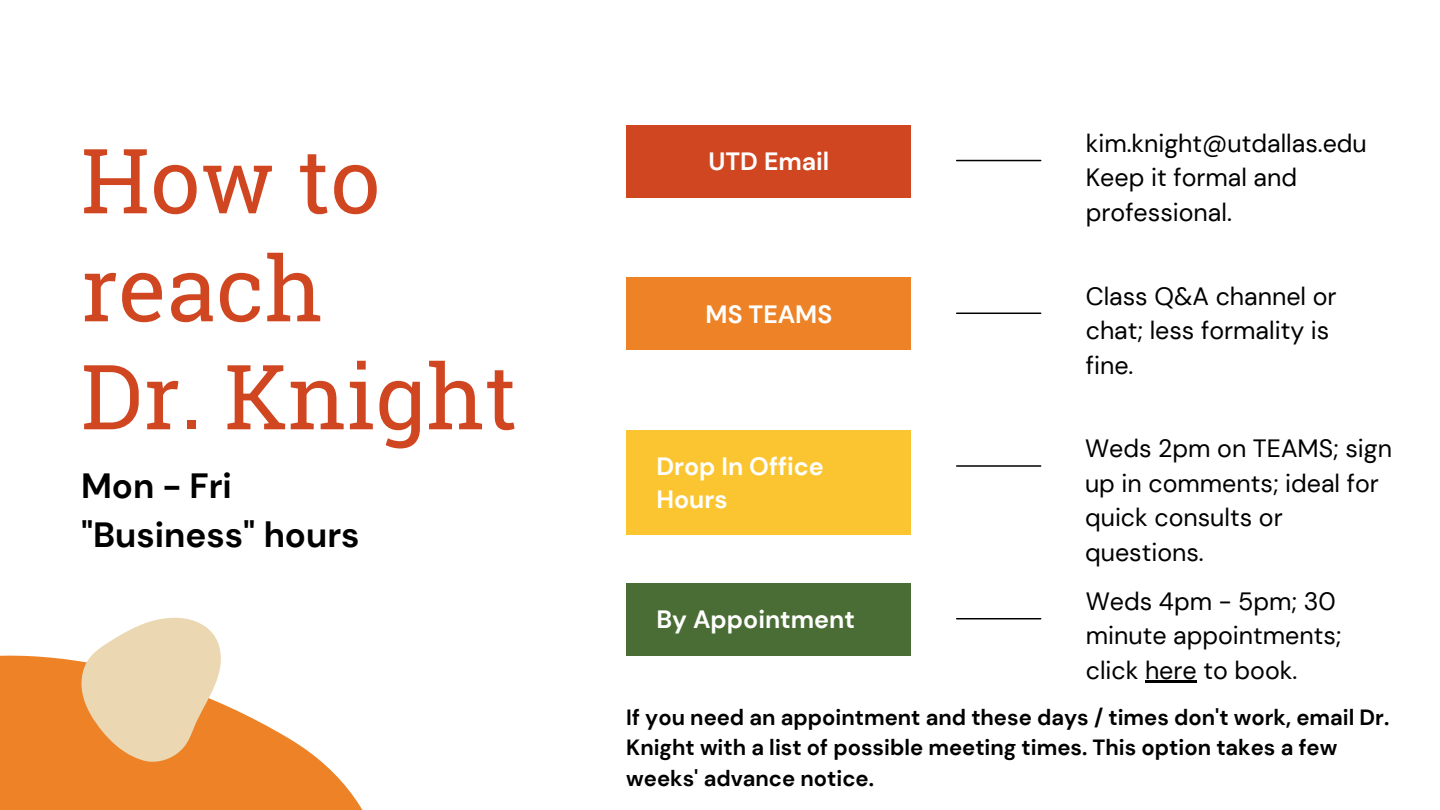
<style>
.page{position:relative;width:1440px;height:810px;background:#fff}
.page>*{position:absolute;margin:0;border:0;box-sizing:border-box;transform-origin:0 0}
.t1{font:90px/108px "Roboto Slab";color:#d04621}
.t2{font:700 35px/48.8px "DM Sans";color:#000}
.t3{font:25px/34.5px "DM Sans";color:#000}
.t4{font:700 25px/32.2px "DM Sans";color:#fff}
.t5{font:700 22px/30.8px "DM Sans";color:#000}
</style>
<div class="page">
<div style="left:626px;top:125px;width:285px;height:73px;background:#d04621"></div>
<hr style="left:957px;top:160px;width:84px;height:1px;background:#000">
<div style="left:626px;top:278px;width:285px;height:72px;background:#ed8227"></div>
<hr style="left:957px;top:313px;width:84px;height:1px;background:#000">
<div style="left:626px;top:583px;width:285px;height:73px;background:#4a6d35"></div>
<hr style="left:957px;top:465px;width:84px;height:2px;background:#000">
<div style="left:626px;top:430px;width:285px;height:105px;background:#fbc532"></div>
<hr style="left:1145px;top:680px;width:52px;height:3px;background:#000">
<hr style="left:957px;top:618px;width:84px;height:1px;background:#000">
<svg style="left:0;top:655px;width:363px;height:155px;fill:#ed8227"></svg>
<svg style="left:81px;top:617px;width:141px;height:145px;background:#edcca1"></svg>
<h1 class="t1" style="left:81px;top:124px;width:438px">How to reach<br>Dr. Knight</h1>
<p class="t4" style="left:709px;top:145px;width:122px">UTD Email</p>
<p class="t4" style="left:706px;top:298px;width:128px">MS TEAMS</p>
<h2 class="t2" style="left:81px;top:461px;width:280px">Mon - Fri "Business" hours</h2>
<p class="t4" style="left:656px;top:451px;width:169px">Drop In Office<br>Hours</p>
<p class="t4" style="left:656px;top:603px;width:200px">By Appointment</p>
<p class="t3" style="left:1086px;top:126px;width:283px">kim.knight@utdallas.edu<br>Keep it formal and professional.</p>
<p class="t3" style="left:1086px;top:279px;width:252px">Class Q&amp;A channel or chat; less formality is fine.</p>
<p class="t3" style="left:1085px;top:431px;width:309px">Weds 2pm on TEAMS; sign up in comments; ideal for quick consults or questions.</p>
<p class="t3" style="left:1086px;top:584px;width:257px">Weds 4pm - 5pm; 30 minute appointments; click here to book.</p>
<p class="t5" style="left:626px;top:702px;width:764px">If you need an appointment and these days / times don't work, email Dr.<br>Knight with a list of possible meeting times. This option takes a few weeks' advance notice.</p>
</div>
